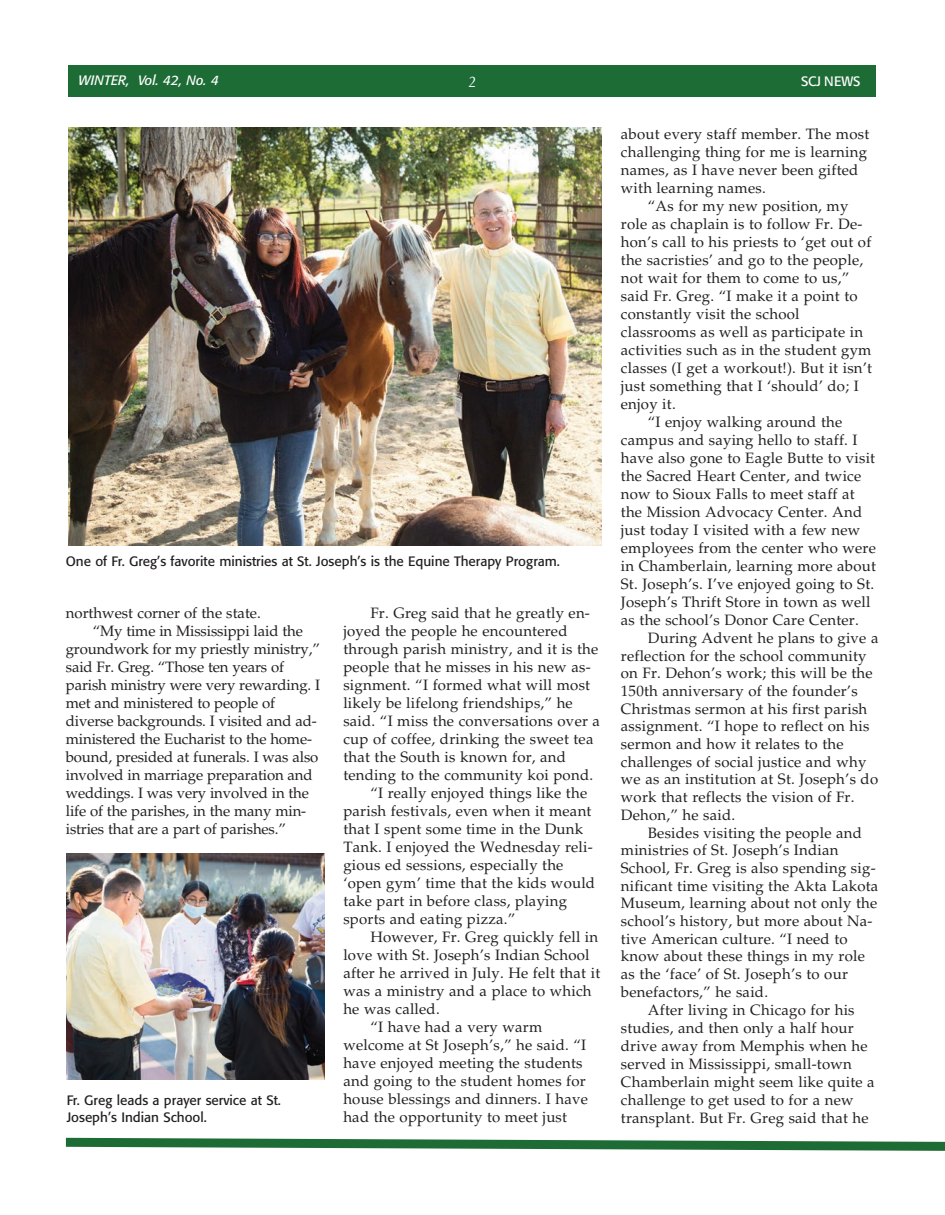
<style>
.page{position:relative;width:945px;height:1215px;background:#fff}
.page>*{position:absolute;margin:0;border:0;box-sizing:border-box;transform-origin:0 0}
.t1{font:15px/18px "Palatino LT Std";letter-spacing:.015em;color:#231f20}
.t2{font:15px "Palatino LT Std";letter-spacing:-.01em;color:#231f20}
.t3{font:italic 15px "Palatino";color:#fff}
.t4{font:13.5px/17px "Formata";color:#231f20}
.t5{font:italic 13.5px "Formata";color:#fff}
.t6{font:13.5px "Formata";color:#fff}
</style>
<div class="page">
<svg style="left:65px;top:1137px;width:880px;height:14px"></svg>
<div style="left:68px;top:65px;width:808px;height:31px;background:#1e6c35"></div>
<img style="left:68px;top:127px;width:533px;height:418px">
<img style="left:67px;top:853px;width:258px;height:227px">
<p class="t5" style="left:79px;top:75px;width:142px">WINTER, Vol. 42, No. 4</p>
<p class="t3" style="left:469px;top:75px;width:9px">2</p>
<p class="t6" style="left:801px;top:75px;width:61px">SCJ NEWS</p>
<p class="t4" style="left:66px;top:554px;width:496px">One of Fr. Greg’s favorite ministries at St. Joseph’s is the Equine Therapy Program.</p>
<p class="t1" style="left:66px;top:606px;width:197px">northwest corner of the state.</p>
<p class="t2" style="left:93px;top:626px;width:212px">“My time in Mississippi laid the</p>
<p class="t2" style="left:66px;top:644px;width:256px">groundwork for my priestly ministry,”</p>
<p class="t2" style="left:66px;top:662px;width:220px">said Fr. Greg. “Those ten years of</p>
<p class="t2" style="left:66px;top:680px;width:256px">parish ministry were very rewarding. I</p>
<p class="t2" style="left:66px;top:698px;width:211px">met and ministered to people of</p>
<p class="t2" style="left:66px;top:716px;width:252px">diverse backgrounds. I visited and ad-</p>
<p class="t2" style="left:66px;top:734px;width:248px">ministered the Eucharist to the home-</p>
<p class="t2" style="left:66px;top:752px;width:254px">bound, presided at funerals. I was also</p>
<p class="t2" style="left:66px;top:770px;width:248px">involved in marriage preparation and</p>
<p class="t2" style="left:66px;top:788px;width:245px">weddings. I was very involved in the</p>
<p class="t2" style="left:66px;top:806px;width:242px">life of the parishes, in the many min-</p>
<p class="t2" style="left:66px;top:823px;width:222px">istries that are a part of parishes.”</p>
<p class="t4" style="left:67px;top:1093px;width:216px">Fr. Greg leads a prayer service at St.<br>Joseph’s Indian School.</p>
<p class="t1" style="left:370px;top:606px;width:221px">Fr. Greg said that he greatly en-</p>
<p class="t1" style="left:343px;top:624px;width:226px">joyed the people he encountered</p>
<p class="t1" style="left:343px;top:642px;width:256px">through parish ministry, and it is the</p>
<p class="t1" style="left:343px;top:660px;width:249px">people that he misses in his new as-</p>
<p class="t1" style="left:343px;top:678px;width:248px">signment. “I formed what will most</p>
<p class="t1" style="left:343px;top:696px;width:231px">likely be lifelong friendships,” he</p>
<p class="t1" style="left:343px;top:714px;width:258px">said. “I miss the conversations over a</p>
<p class="t1" style="left:343px;top:732px;width:252px">cup of coffee, drinking the sweet tea</p>
<p class="t1" style="left:343px;top:750px;width:224px">that the South is known for, and</p>
<p class="t1" style="left:343px;top:768px;width:251px">tending to the community koi pond.</p>
<p class="t1" style="left:370px;top:786px;width:218px">“I really enjoyed things like the</p>
<p class="t1" style="left:343px;top:804px;width:250px">parish festivals, even when it meant</p>
<p class="t1" style="left:343px;top:822px;width:241px">that I spent some time in the Dunk</p>
<p class="t1" style="left:343px;top:840px;width:251px">Tank. I enjoyed the Wednesday reli-</p>
<p class="t1" style="left:343px;top:858px;width:222px">gious ed sessions, especially the</p>
<p class="t1" style="left:343px;top:876px;width:253px">‘open gym’ time that the kids would</p>
<p class="t1" style="left:343px;top:894px;width:225px">take part in before class, playing</p>
<p class="t1" style="left:343px;top:912px;width:174px">sports and eating pizza.”</p>
<p class="t1" style="left:370px;top:930px;width:229px">However, Fr. Greg quickly fell in</p>
<p class="t1" style="left:343px;top:948px;width:248px">love with St. Joseph’s Indian School</p>
<p class="t1" style="left:343px;top:966px;width:258px">after he arrived in July. He felt that it</p>
<p class="t1" style="left:343px;top:984px;width:250px">was a ministry and a place to which</p>
<p class="t1" style="left:343px;top:1002px;width:98px">he was called.</p>
<p class="t1" style="left:370px;top:1020px;width:174px">“I have had a very warm</p>
<p class="t1" style="left:343px;top:1038px;width:244px">welcome at St Joseph’s,” he said. “I</p>
<p class="t1" style="left:343px;top:1056px;width:241px">have enjoyed meeting the students</p>
<p class="t1" style="left:343px;top:1074px;width:244px">and going to the student homes for</p>
<p class="t1" style="left:343px;top:1092px;width:246px">house blessings and dinners. I have</p>
<p class="t1" style="left:343px;top:1110px;width:225px">had the opportunity to meet just</p>
<p class="t1" style="left:621px;top:127px;width:250px">about every staff member. The most challenging thing for me is learning names, as I have never been gifted with learning names.</p>
<p class="t1" style="left:648px;top:199px;width:202px">“As for my new position, my</p>
<p class="t1" style="left:621px;top:217px;width:243px">role as chaplain is to follow Fr. De-</p>
<p class="t1" style="left:621px;top:235px;width:252px">hon’s call to his priests to ‘get out of</p>
<p class="t1" style="left:621px;top:253px;width:244px">the sacristies’ and go to the people,</p>
<p class="t1" style="left:621px;top:271px;width:230px">not wait for them to come to us,”</p>
<p class="t1" style="left:621px;top:289px;width:238px">said Fr. Greg. “I make it a point to</p>
<p class="t1" style="left:621px;top:307px;width:180px">constantly visit the school</p>
<p class="t1" style="left:621px;top:325px;width:244px">classrooms as well as participate in</p>
<p class="t1" style="left:621px;top:343px;width:252px">activities such as in the student gym</p>
<p class="t1" style="left:621px;top:361px;width:253px">classes (I get a workout!). But it isn’t</p>
<p class="t1" style="left:621px;top:379px;width:239px">just something that I ‘should’ do; I</p>
<p class="t1" style="left:621px;top:397px;width:56px">enjoy it.</p>
<p class="t1" style="left:648px;top:415px;width:196px">“I enjoy walking around the</p>
<p class="t1" style="left:621px;top:433px;width:238px">campus and saying hello to staff. I</p>
<p class="t1" style="left:621px;top:451px;width:256px">have also gone to Eagle Butte to visit</p>
<p class="t1" style="left:621px;top:469px;width:242px">the Sacred Heart Center, and twice</p>
<p class="t1" style="left:621px;top:487px;width:235px">now to Sioux Falls to meet staff at</p>
<p class="t1" style="left:621px;top:505px;width:243px">the Mission Advocacy Center. And</p>
<p class="t1" style="left:621px;top:523px;width:241px">just today I visited with a few new</p>
<p class="t1" style="left:621px;top:541px;width:257px">employees from the center who were</p>
<p class="t1" style="left:621px;top:559px;width:257px">in Chamberlain, learning more about</p>
<p class="t1" style="left:621px;top:577px;width:255px">St. Joseph’s. I’ve enjoyed going to St.</p>
<p class="t1" style="left:621px;top:595px;width:251px">Joseph’s Thrift Store in town as well</p>
<p class="t1" style="left:621px;top:613px;width:239px">as the school’s Donor Care Center.</p>
<p class="t1" style="left:648px;top:631px;width:232px">During Advent he plans to give a</p>
<p class="t1" style="left:621px;top:648px;width:247px">reflection for the school community</p>
<p class="t1" style="left:621px;top:666px;width:253px">on Fr. Dehon’s work; this will be the</p>
<p class="t1" style="left:621px;top:684px;width:238px">150th anniversary of the founder’s</p>
<p class="t1" style="left:621px;top:701px;width:248px">Christmas sermon at his first parish</p>
<p class="t1" style="left:621px;top:719px;width:250px">assignment. “I hope to reflect on his</p>
<p class="t1" style="left:621px;top:737px;width:224px">sermon and how it relates to the</p>
<p class="t1" style="left:621px;top:754px;width:247px">challenges of social justice and why</p>
<p class="t1" style="left:621px;top:772px;width:259px">we as an institution at St. Joseph’s do</p>
<p class="t1" style="left:621px;top:790px;width:235px">work that reflects the vision of Fr.</p>
<p class="t1" style="left:621px;top:808px;width:116px">Dehon,” he said.</p>
<p class="t1" style="left:648px;top:825px;width:216px">Besides visiting the people and</p>
<p class="t1" style="left:621px;top:843px;width:219px">ministries of St. Joseph’s Indian</p>
<p class="t1" style="left:621px;top:861px;width:256px">School, Fr. Greg is also spending sig-</p>
<p class="t1" style="left:621px;top:878px;width:259px">nificant time visiting the Akta Lakota</p>
<p class="t1" style="left:621px;top:896px;width:258px">Museum, learning about not only the</p>
<p class="t1" style="left:621px;top:914px;width:253px">school’s history, but more about Na-</p>
<p class="t1" style="left:621px;top:931px;width:228px">tive American culture. “I need to</p>
<p class="t1" style="left:621px;top:949px;width:245px">know about these things in my role</p>
<p class="t1" style="left:621px;top:967px;width:229px">as the ‘face’ of St. Joseph’s to our</p>
<p class="t1" style="left:621px;top:985px;width:149px">benefactors,” he said.</p>
<p class="t1" style="left:648px;top:1003px;width:208px">After living in Chicago for his</p>
<p class="t1" style="left:621px;top:1021px;width:234px">studies, and then only a half hour</p>
<p class="t1" style="left:621px;top:1039px;width:248px">drive away from Memphis when he</p>
<p class="t1" style="left:621px;top:1057px;width:232px">served in Mississippi, small-town</p>
<p class="t1" style="left:621px;top:1075px;width:255px">Chamberlain might seem like quite a</p>
<p class="t1" style="left:621px;top:1093px;width:234px">challenge to get used to for a new</p>
<p class="t1" style="left:621px;top:1111px;width:249px">transplant. But Fr. Greg said that he</p>
</div>
